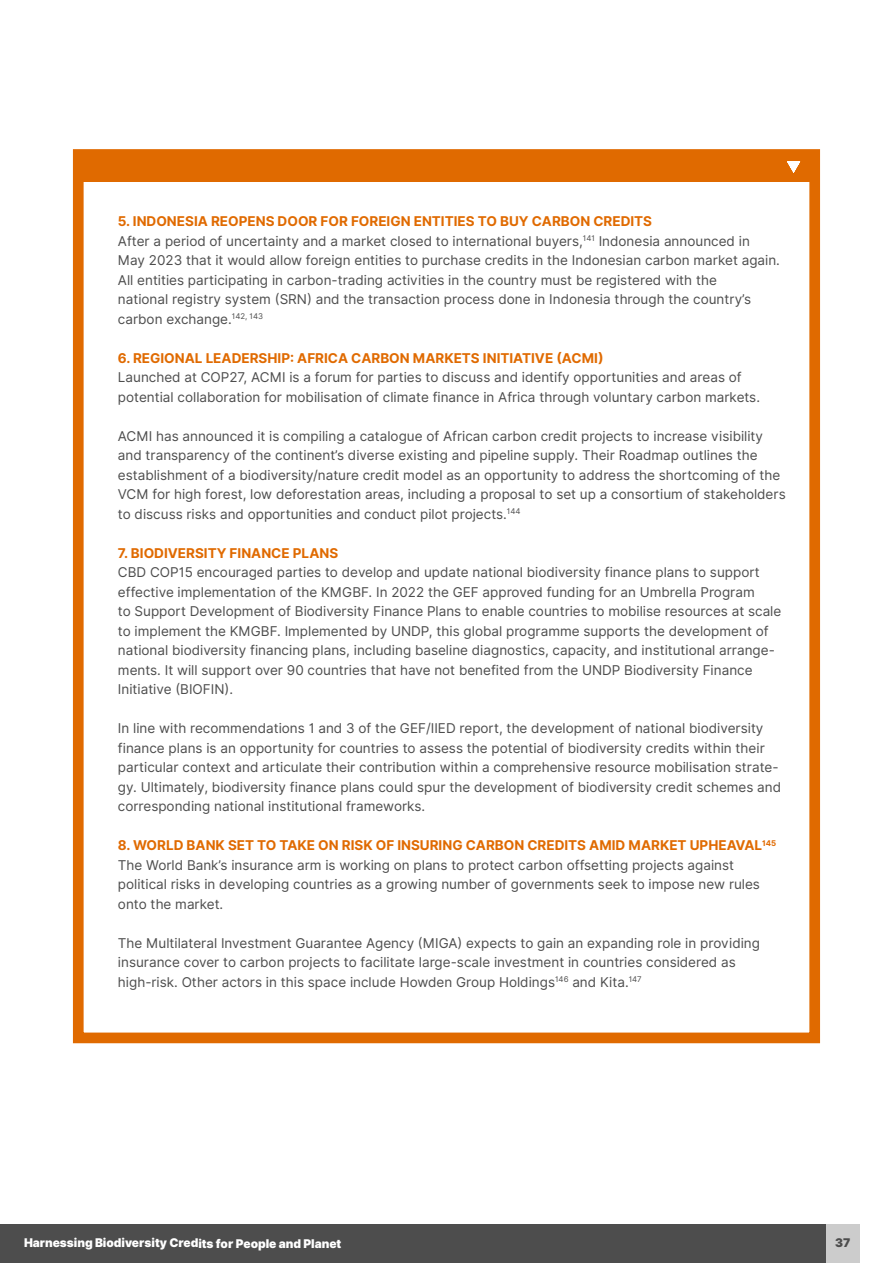
<style>
.page{position:relative;width:893px;height:1263px;background:#fff}
.page>*{position:absolute;margin:0;border:0;box-sizing:border-box;transform-origin:0 0}
.t1{font:13.5px/19.5px "Inter";color:#4d4d4d}
.t2{font:700 13.5px "Inter";color:#e06a00}
.t3{font:900 12px "Inter";letter-spacing:-.005em;color:#fff}
.t4{font:900 12px "Inter";color:#4d4d4d}
.s1{font-weight:700;color:#e06a00}
</style>
<div class="page">
<div style="left:0;top:1225px;width:859px;height:38px;background:#4d4d4d"></div>
<div style="left:826px;top:1225px;width:33px;height:38px;background:#ccc"></div>
<div style="left:78px;top:154px;width:737px;height:28px;background:#e06a00"></div>
<div style="left:73px;top:149px;width:747px;height:894px;border:11px solid #e06a00"></div>
<svg style="left:787px;top:161px;width:13px;height:12px"></svg>
<p class="t1" style="left:118px;top:212px;width:663px"><span class="s1">5. INDONESIA REOPENS DOOR FOR FOREIGN ENTITIES TO BUY CARBON CREDITS<br></span>After a period of uncertainty and a market closed to international buyers,<sup>141</sup> Indonesia announced in May 2023 that it would allow foreign entities to purchase credits in the Indonesian carbon market again.<br>All entities participating in carbon-trading activities in the country must be registered with the<br>national registry system (SRN) and the transaction process done in Indonesia through the country’s carbon exchange.<sup>142,</sup> <sup>143</sup></p>
<p class="t2" style="left:118px;top:348px;width:487px">6. REGIONAL LEADERSHIP: AFRICA CARBON MARKETS INITIATIVE (ACMI)</p>
<p class="t1" style="left:118px;top:368px;width:644px">Launched at COP27, ACMI is a forum for parties to discuss and identify opportunities and areas of potential collaboration for mobilisation of climate finance in Africa through voluntary carbon markets.</p>
<p class="t1" style="left:118px;top:426px;width:669px">ACMI has announced it is compiling a catalogue of African carbon credit projects to increase visibility and transparency of the continent’s diverse existing and pipeline supply. Their Roadmap outlines the establishment of a biodiversity/nature credit model as an opportunity to address the shortcoming of the VCM for high forest, low deforestation areas, including a proposal to set up a consortium of stakeholders to discuss risks and opportunities and conduct pilot projects.<sup>144</sup></p>
<p class="t2" style="left:118px;top:543px;width:222px">7. BIODIVERSITY FINANCE PLANS</p>
<p class="t1" style="left:118px;top:563px;width:665px">CBD COP15 encouraged parties to develop and update national biodiversity finance plans to support effective implementation of the KMGBF. In 2022 the GEF approved funding for an Umbrella Program<br>to Support Development of Biodiversity Finance Plans to enable countries to mobilise resources at scale to implement the KMGBF. Implemented by UNDP, this global programme supports the development of national biodiversity financing plans, including baseline diagnostics, capacity, and institutional arrange&shy;ments. It will support over 90 countries that have not benefited from the UNDP Biodiversity Finance Initiative (BIOFIN).</p>
<p class="t1" style="left:118px;top:719px;width:665px">In line with recommendations 1 and 3 of the GEF/IIED report, the development of national biodiversity finance plans is an opportunity for countries to assess the potential of biodiversity credits within their particular context and articulate their contribution within a comprehensive resource mobilisation strate&shy;gy. Ultimately, biodiversity finance plans could spur the development of biodiversity credit schemes and corresponding national institutional frameworks.</p>
<p class="t1" style="left:118px;top:835px;width:660px"><span class="s1">8. WORLD BANK SET TO TAKE ON RISK OF INSURING CARBON CREDITS AMID MARKET UPHEAVAL</span><sup>145<br></sup>The World Bank’s insurance arm is working on plans to protect carbon offsetting projects against political risks in developing countries as a growing number of governments seek to impose new rules onto the market.</p>
<p class="t1" style="left:118px;top:933px;width:644px">The Multilateral Investment Guarantee Agency (MIGA) expects to gain an expanding role in providing insurance cover to carbon projects to facilitate large-scale investment in countries considered as high-risk. Other actors in this space include Howden Group Holdings<sup>146</sup> and Kita.<sup>147</sup></p>
<p class="t3" style="left:24px;top:1234px;width:319px">Harnessing Biodiversity Credits for People and Planet</p>
<p class="t4" style="left:835px;top:1233px;width:17px">37</p>
</div>
